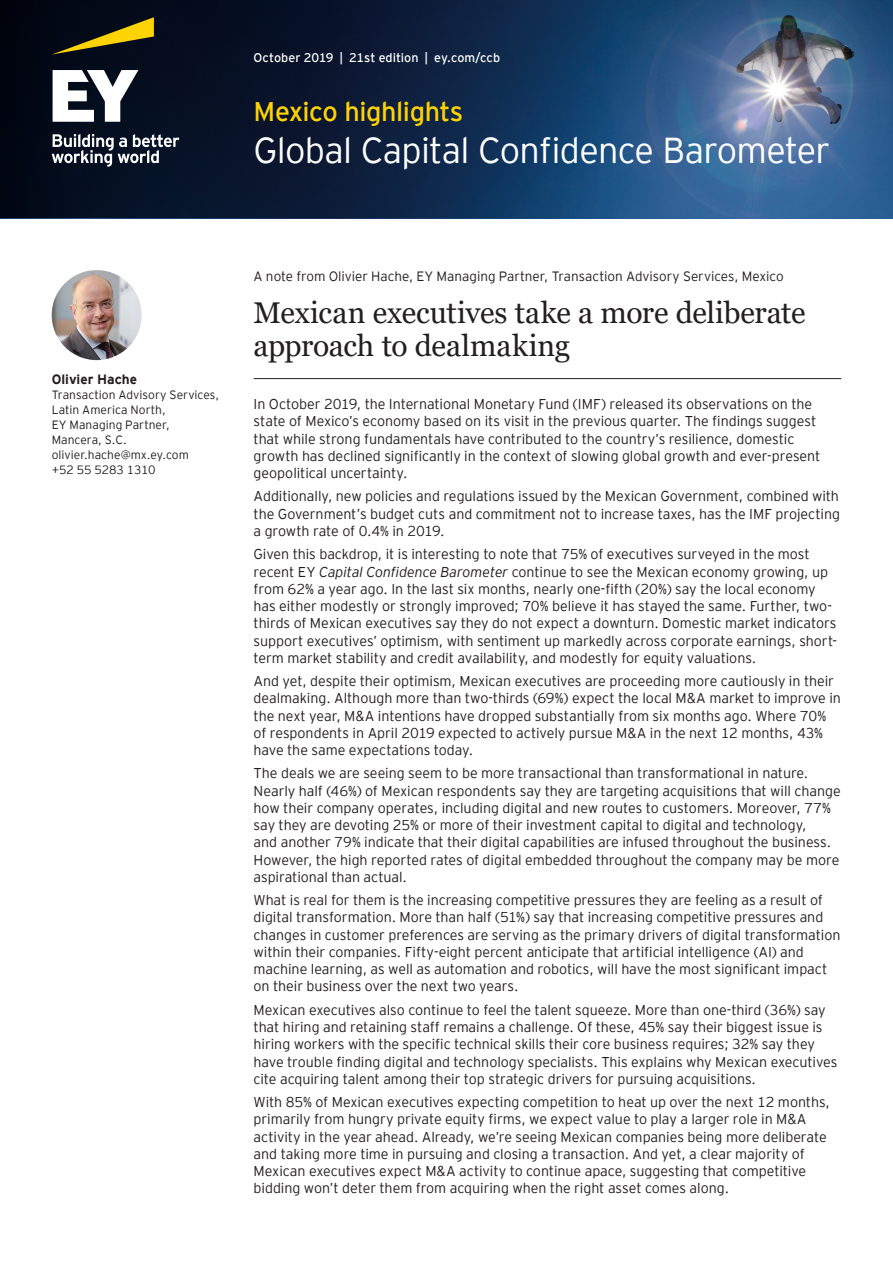
<style>
.page{position:relative;width:893px;height:1263px;background:#fff}
.page>*{position:absolute;margin:0;border:0;box-sizing:border-box;transform-origin:0 0}
.t1{font:300 36px "EY Interstate";letter-spacing:-.02em;color:#fff}
.t2{font:30px/33px "Georgia";letter-spacing:-.005em;color:#231f20}
.t3{font:27px "EY Interstate";letter-spacing:-.02em;color:#fed304}
.t4{font:300 14.25px/17.2px "EY Interstate";letter-spacing:-.005em;color:#231f20}
.t5{font:300 13.5px "EY Interstate";color:#231f20}
.t6{font:700 13.5px "EY Interstate";color:#231f20}
.t7{font:12.45px "EY Interstate";color:#fff}
.t8{font:300 12px/15px "EY Interstate";letter-spacing:.005em;color:#231f20}
.s1{font-style:italic}
</style>
<div class="page">
<img style="left:613px;top:0;width:280px;height:218px">
<img style="left:52px;top:270px;width:90px;height:90px;border-radius:45px">
<svg style="left:0;top:0;width:613px;height:218px;background:#0a1e3a"></svg>
<hr style="left:254px;top:378px;width:587px;height:1px;background:#231f20">
<svg style="left:52px;top:17px;width:102px;height:38px;background:#423c13"></svg>
<svg style="left:52px;top:70px;width:127px;height:97px"></svg>
<p class="t7" style="left:254px;top:48px;width:248px">October 2019 | 21st edition | ey.com/ccb</p>
<h3 class="t3" style="left:254px;top:92px;width:211px">Mexico highlights</h3>
<h1 class="t1" style="left:254px;top:125px;width:578px">Global Capital Confidence Barometer</h1>
<p class="t6" style="left:52px;top:370px;width:87px">Olivier Hache</p>
<p class="t8" style="left:52px;top:387px;width:169px">Transaction Advisory Services,<br>Latin America North,<br>EY Managing Partner,<br>Mancera, S.C. olivier.hache@mx.ey.com<br>+52 55 5283 1310</p>
<p class="t5" style="left:254px;top:267px;width:532px">A note from Olivier Hache, EY Managing Partner, Transaction Advisory Services, Mexico</p>
<h2 class="t2" style="left:254px;top:297px;width:553px">Mexican executives take a more deliberate approach to dealmaking</h2>
<p class="t4" style="left:254px;top:395px;width:568px">In October 2019, the International Monetary Fund (IMF) released its observations on the state of Mexico’s economy based on its visit in the previous quarter. The findings suggest that while strong fundamentals have contributed to the country’s resilience, domestic growth has declined significantly in the context of slowing global growth and ever-present geopolitical uncertainty.</p>
<p class="t4" style="left:254px;top:487px;width:588px;text-align:justify">Additionally, new policies and regulations issued by the Mexican Government, combined with the Government’s budget cuts and commitment not to increase taxes, has the IMF projecting a growth rate of 0.4% in 2019.</p>
<p class="t4" style="left:254px;top:545px;width:585px">Given this backdrop, it is interesting to note that 75% of executives surveyed in the most recent EY <span class="s1">Capital Confidence Barometer</span> continue to see the Mexican economy growing, up from 62% a year ago. In the last six months, nearly one-fifth (20%) say the local economy has either modestly or strongly improved; 70% believe it has stayed the same. Further, two&shy;thirds of Mexican executives say they do not expect a downturn. Domestic market indicators support executives’ optimism, with sentiment up markedly across corporate earnings, short&shy;term market stability and credit availability, and modestly for equity valuations.</p>
<p class="t4" style="left:254px;top:671px;width:589px">And yet, despite their optimism, Mexican executives are proceeding more cautiously in their dealmaking. Although more than two-thirds (69%) expect the local M&amp;A market to improve in the next year, M&amp;A intentions have dropped substantially from six months ago. Where 70% of respondents in April 2019 expected to actively pursue M&amp;A in the next 12 months, 43% have the same expectations today.</p>
<p class="t4" style="left:254px;top:764px;width:589px">The deals we are seeing seem to be more transactional than transformational in nature.<br>Nearly half (46%) of Mexican respondents say they are targeting acquisitions that will change how their company operates, including digital and new routes to customers. Moreover, 77% say they are devoting 25% or more of their investment capital to digital and technology,<br>and another 79% indicate that their digital capabilities are infused throughout the business.<br>However, the high reported rates of digital embedded throughout the company may be more aspirational than actual.</p>
<p class="t4" style="left:254px;top:891px;width:588px">What is real for them is the increasing competitive pressures they are feeling as a result of digital transformation. More than half (51%) say that increasing competitive pressures and changes in customer preferences are serving as the primary drivers of digital transformation within their companies. Fifty-eight percent anticipate that artificial intelligence (AI) and machine learning, as well as automation and robotics, will have the most significant impact on their business over the next two years.</p>
<p class="t4" style="left:254px;top:1000px;width:585px">Mexican executives also continue to feel the talent squeeze. More than one-third (36%) say that hiring and retaining staff remains a challenge. Of these, 45% say their biggest issue is hiring workers with the specific technical skills their core business requires; 32% say they have trouble finding digital and technology specialists. This explains why Mexican executives cite acquiring talent among their top strategic drivers for pursuing acquisitions.</p>
<p class="t4" style="left:254px;top:1092px;width:578px">With 85% of Mexican executives expecting competition to heat up over the next 12 months, primarily from hungry private equity firms, we expect value to play a larger role in M&amp;A activity in the year ahead. Already, we’re seeing Mexican companies being more deliberate and taking more time in pursuing and closing a transaction. And yet, a clear majority of Mexican executives expect M&amp;A activity to continue apace, suggesting that competitive bidding won’t deter them from acquiring when the right asset comes along.</p>
</div>
